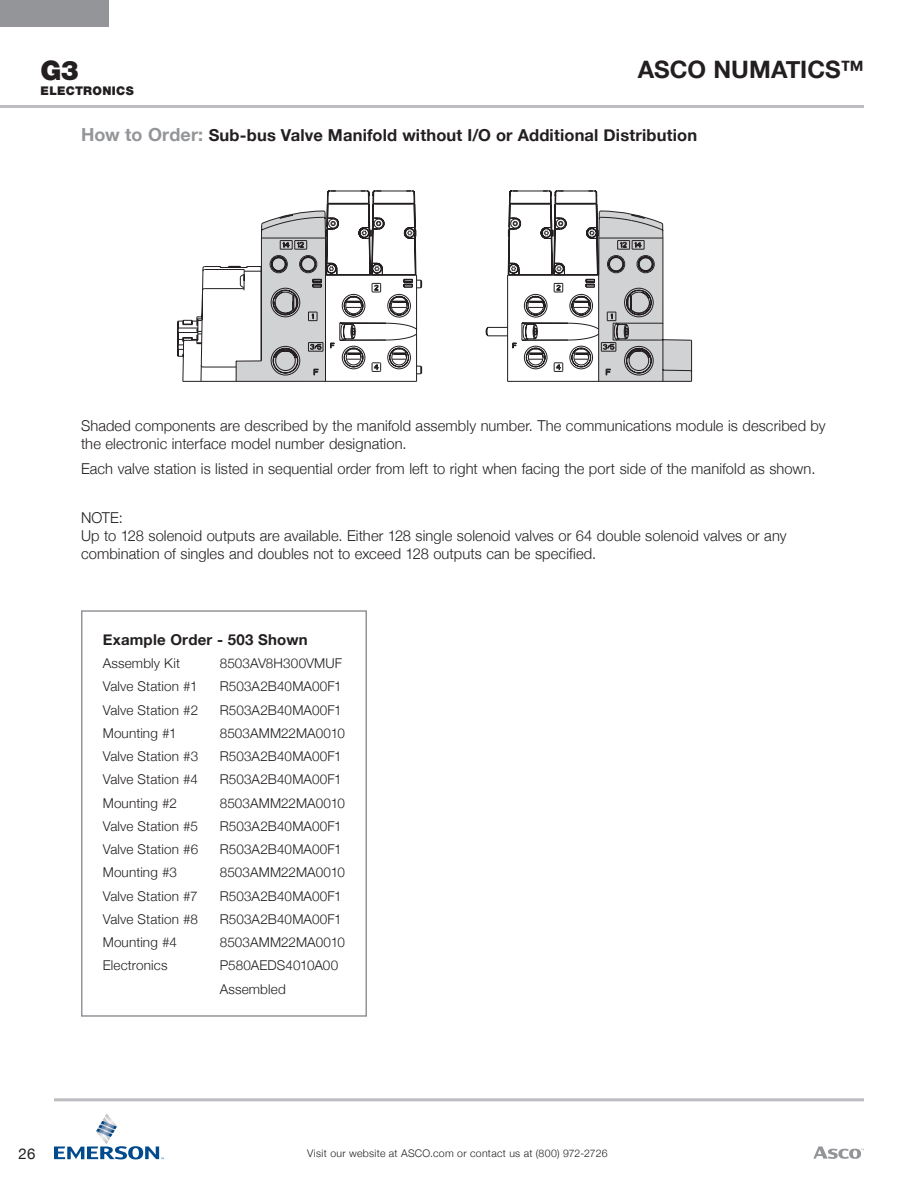
<style>
.page{position:relative;width:918px;height:1188px;background:#fff}
.page>*{position:absolute;margin:0;border:0;box-sizing:border-box;transform-origin:0 0}
.t1{font:900 27px "Helvetica Neue";color:#231f20}
.t2{font:700 24px "Helvetica Neue";color:#231f20}
.t3{font:700 16.5px "Helvetica Neue";letter-spacing:.01em;color:#231f20}
.t4{font:300 15px/18px "Helvetica Neue";letter-spacing:.01em;color:#231f20}
.t5{font:700 15px "Helvetica Neue";letter-spacing:.015em;color:#231f20}
.t6{font:15px "Helvetica Neue";color:#231f20}
.t7{font:300 13.5px/23.2px "Helvetica Neue";letter-spacing:.01em;color:#231f20}
.t8{font:900 12px "Helvetica Neue";letter-spacing:.03em;color:#231f20}
.t9{font:300 10.5px "Helvetica Neue";letter-spacing:.03em;color:#231f20}
.s1{font-size:18px;color:#939598}
</style>
<div class="page">
<div style="left:0;top:0;width:109px;height:27px;background:#939598"></div>
<svg style="left:813px;top:1146px;width:51px;height:13px"></svg>
<hr style="left:0;top:105px;width:864px;height:3px;background:#bcbdc0">
<hr style="left:54px;top:1098px;width:810px;height:3px;background:#bcbdc0">
<svg style="left:54px;top:1113px;width:110px;height:46px"></svg>
<svg style="left:177px;top:190px;width:515px;height:192px"></svg>
<div style="left:81px;top:610px;width:286px;height:407px;border:2px solid #939598"></div>
<h1 class="t1" style="left:40px;top:54px;width:31px">G3</h1>
<p class="t8" style="left:40px;top:84px;width:95px">ELECTRONICS</p>
<h2 class="t2" style="left:638px;top:55px;width:228px">ASCO NUMATICS™</h2>
<p class="t3" style="left:81px;top:125px;width:618px"><span class="s1">How to Order:</span> Sub-bus Valve Manifold without I/O or Additional Distribution</p>
<p class="t4" style="left:81px;top:416px;width:746px">Shaded components are described by the manifold assembly number. The communications module is described by the electronic interface model number designation.</p>
<p class="t4" style="left:81px;top:459px;width:736px">Each valve station is listed in sequential order from left to right when facing the port side of the manifold as shown.</p>
<p class="t4" style="left:81px;top:508px;width:707px">NOTE:<br>Up to 128 solenoid outputs are available. Either 128 single solenoid valves or 64 double solenoid valves or any combination of singles and doubles not to exceed 128 outputs can be specified.</p>
<p class="t6" style="left:19px;top:1145px;width:18px">26</p>
<p class="t5" style="left:103px;top:630px;width:206px">Example Order - 503 Shown</p>
<p class="t7" style="left:103px;top:651px;width:79px">Assembly Kit</p>
<p class="t7" style="left:220px;top:651px;width:124px">8503AV8H300VMUF</p>
<p class="t7" style="left:103px;top:675px;width:96px">Valve Station #1</p>
<p class="t7" style="left:220px;top:675px;width:124px">R503A2B40MA00F1</p>
<p class="t7" style="left:103px;top:698px;width:97px">Valve Station #2</p>
<p class="t7" style="left:220px;top:698px;width:124px">R503A2B40MA00F1</p>
<p class="t7" style="left:103px;top:721px;width:75px">Mounting #1</p>
<p class="t7" style="left:220px;top:721px;width:127px">8503AMM22MA0010</p>
<p class="t7" style="left:103px;top:744px;width:97px">Valve Station #3</p>
<p class="t7" style="left:220px;top:744px;width:124px">R503A2B40MA00F1</p>
<p class="t7" style="left:103px;top:768px;width:97px">Valve Station #4</p>
<p class="t7" style="left:220px;top:768px;width:124px">R503A2B40MA00F1</p>
<p class="t7" style="left:103px;top:791px;width:76px">Mounting #2</p>
<p class="t7" style="left:220px;top:791px;width:127px">8503AMM22MA0010</p>
<p class="t7" style="left:103px;top:814px;width:97px">Valve Station #5</p>
<p class="t7" style="left:220px;top:814px;width:124px">R503A2B40MA00F1</p>
<p class="t7" style="left:103px;top:837px;width:97px">Valve Station #6</p>
<p class="t7" style="left:220px;top:837px;width:124px">R503A2B40MA00F1</p>
<p class="t7" style="left:103px;top:861px;width:76px">Mounting #3</p>
<p class="t7" style="left:220px;top:861px;width:127px">8503AMM22MA0010</p>
<p class="t7" style="left:103px;top:884px;width:96px">Valve Station #7</p>
<p class="t7" style="left:220px;top:884px;width:124px">R503A2B40MA00F1</p>
<p class="t7" style="left:103px;top:907px;width:97px">Valve Station #8</p>
<p class="t7" style="left:220px;top:907px;width:124px">R503A2B40MA00F1</p>
<p class="t7" style="left:103px;top:930px;width:76px">Mounting #4</p>
<p class="t7" style="left:220px;top:930px;width:127px">8503AMM22MA0010</p>
<p class="t7" style="left:103px;top:954px;width:66px">Electronics</p>
<p class="t7" style="left:220px;top:954px;width:120px">P580AEDS4010A00<br>Assembled</p>
<p class="t9" style="left:307px;top:1147px;width:302px">Visit our website at ASCO.com or contact us at (800) 972-2726</p>
</div>
